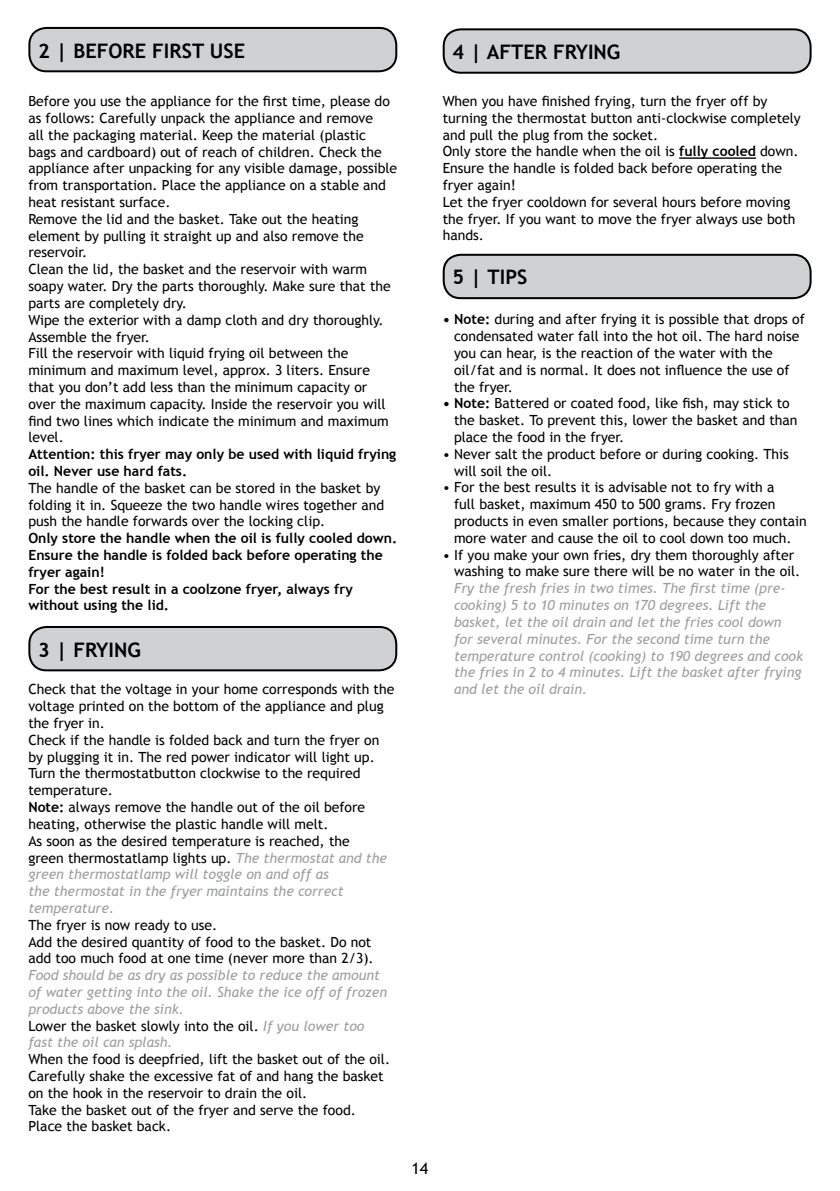
<style>
.page{position:relative;width:840px;height:1191px;background:#fff}
.page>*{position:absolute;margin:0;border:0;box-sizing:border-box;transform-origin:0 0}
.t1{font:700 20px "Trebuchet MS";color:#000}
.t2{font:16px "Trebuchet MS";color:#000}
.t3{font:14px/16.8px "Trebuchet MS";color:#000}
.t4{font:italic 14px/16.8px "Trebuchet MS";color:#9c9e9f}
.t5{font:700 14px/16.8px "Trebuchet MS";color:#000}
.s1{font-weight:700}
.s2{font-style:italic;color:#9c9e9f}
.s3{font-style:normal;color:#000}
</style>
<div class="page">
<div style="left:29px;top:28px;width:367px;height:43px;background:#d0d1d2;border-radius:17px"></div>
<div style="left:28px;top:27px;width:369px;height:45px;border:2px solid #000;border-radius:17px"></div>
<hr style="left:678px;top:157px;width:77px;height:2px;background:#000">
<div style="left:29px;top:627px;width:367px;height:43px;background:#d0d1d2;border-radius:17px"></div>
<div style="left:28px;top:626px;width:369px;height:45px;border:2px solid #000;border-radius:17px"></div>
<div style="left:443px;top:29px;width:367px;height:44px;background:#d0d1d2;border-radius:17px"></div>
<div style="left:442px;top:28px;width:369px;height:46px;border:2px solid #000;border-radius:17px"></div>
<div style="left:443px;top:255px;width:367px;height:43px;background:#d0d1d2;border-radius:17px"></div>
<div style="left:442px;top:254px;width:369px;height:45px;border:2px solid #000;border-radius:17px"></div>
<h1 class="t1" style="left:38px;top:38px;width:41px">2 | BEFOREFIRSTUSE</h1>
<p class="t3" style="left:28px;top:93px;width:370px">Before you use the appliance for the first time, please do as follows: Carefully unpack the appliance and remove<br>all the packaging material. Keep the material (plastic bags and cardboard) out of reach of children. Check the appliance after unpacking for any visible damage, possible from transportation. Place the appliance on a stable and heat resistant surface.<br>Remove the lid and the basket. Take out the heating element by pulling it straight up and also remove the reservoir.<br>Clean the lid, the basket and the reservoir with warm soapy water. Dry the parts thoroughly. Make sure that the parts are completely dry.<br>Wipe the exterior with a damp cloth and dry thoroughly.<br>Assemble the fryer.<br>Fill the reservoir with liquid frying oil between the minimum and maximum level, approx. 3 liters. Ensure that you don’t add less than the minimum capacity or over the maximum capacity. Inside the reservoir you will find two lines which indicate the minimum and maximum level.</p>
<p class="t5" style="left:28px;top:446px;width:369px">Attention: this fryer may only be used with liquid frying oil. Never use hard fats.</p>
<p class="t3" style="left:28px;top:479px;width:357px">The handle of the basket can be stored in the basket by folding it in. Squeeze the two handle wires together and push the handle forwards over the locking clip.</p>
<p class="t5" style="left:28px;top:530px;width:370px">Only store the handle when the oil is fully cooled down.<br>Ensure the handle is folded back before operating the fryer again!<br>For the best result in a coolzone fryer, always fry without using the lid.</p>
<h1 class="t1" style="left:38px;top:637px;width:104px">3 | Frying</h1>
<p class="t3" style="left:28px;top:681px;width:367px">Check that the voltage in your home corresponds with the voltage printed on the bottom of the appliance and plug the fryer in.<br>Check if the handle is folded back and turn the fryer on by plugging it in. The red power indicator will light up.<br>Turn the thermostatbutton clockwise to the required temperature.<br><span class="s1">Note:</span> always remove the handle out of the oil before heating, otherwise the plastic handle will melt.<br>As soon as the desired temperature is reached, the<br>green thermostatlamp lights up. <span class="s2">The thermostat and the green thermostatlamp will toggle on and off as<br>the thermostat in the fryer maintains the correct temperature.</span></p>
<p class="t3" style="left:28px;top:916px;width:347px">The fryer is now ready to use.<br>Add the desired quantity of food to the basket. Do not add too much food at one time (never more than 2/3).</p>
<p class="t4" style="left:28px;top:967px;width:360px">Food should be as dry as possible to reduce the amount of water getting into the oil. Shake the ice off of frozen products above the sink.<br><span class="s3">Lower the basket slowly into the oil.</span> If you lower too fast the oil can splash.</p>
<p class="t3" style="left:28px;top:1051px;width:363px">When the food is deepfried, lift the basket out of the oil.<br>Carefully shake the excessive fat of and hang the basket on the hook in the reservoir to drain the oil.<br>Take the basket out of the fryer and serve the food.<br>Place the basket back.</p>
<h1 class="t1" style="left:452px;top:39px;width:59px">4|AFTERF</h1>
<h1 class="t1" style="left:564px;top:39px;width:57px">rying</h1>
<p class="t3" style="left:442px;top:93px;width:359px">When you have finished frying, turn the fryer off by turning the thermostat button anti-clockwise completely and pull the plug from the socket.<br>Only store the handle when the oil is <span class="s1">fully cooled</span> down.<br>Ensure the handle is folded back before operating the fryer again!<br>Let the fryer cooldown for several hours before moving the fryer. If you want to move the fryer always use both hands.</p>
<h1 class="t1" style="left:452px;top:265px;width:75px">5| TIPS</h1>
<p class="t3" style="left:454px;top:311px;width:352px;text-indent:-11px"><span class="s1">• Note:</span> during and after frying it is possible that drops of condensated water fall into the hot oil. The hard noise you can hear, is the reaction of the water with the oil/fat and is normal. It does not influence the use of the fryer.</p>
<p class="t3" style="left:454px;top:395px;width:345px;text-indent:-11px"><span class="s1">• Note:</span> Battered or coated food, like fish, may stick to the basket. To prevent this, lower the basket and than place the food in the fryer.</p>
<p class="t3" style="left:454px;top:446px;width:336px;text-indent:-11px">• Never salt the product before or during cooking. This will soil the oil.</p>
<p class="t3" style="left:454px;top:479px;width:354px;text-indent:-11px">• For the best results it is advisable not to fry with a<br>full basket, maximum 450 to 500 grams. Fry frozen products in even smaller portions, because they contain more water and cause the oil to cool down too much.</p>
<p class="t3" style="left:454px;top:546px;width:348px;text-indent:-11px">• If you make your own fries, dry them thoroughly after washing to make sure there will be no water in the oil.</p>
<p class="t4" style="left:454px;top:580px;width:350px">Fry the fresh fries in two times. The first time (pre&shy;cooking) 5 to 10 minutes on 170 degrees. Lift the basket, let the oil drain and let the fries cool down for several minutes. For the second time turn the temperature control (cooking) to 190 degrees and cook the fries in 2 to 4 minutes. Lift the basket after frying and let the oil drain.</p>
<p class="t2" style="left:411px;top:1159px;width:18px">14</p>
</div>
